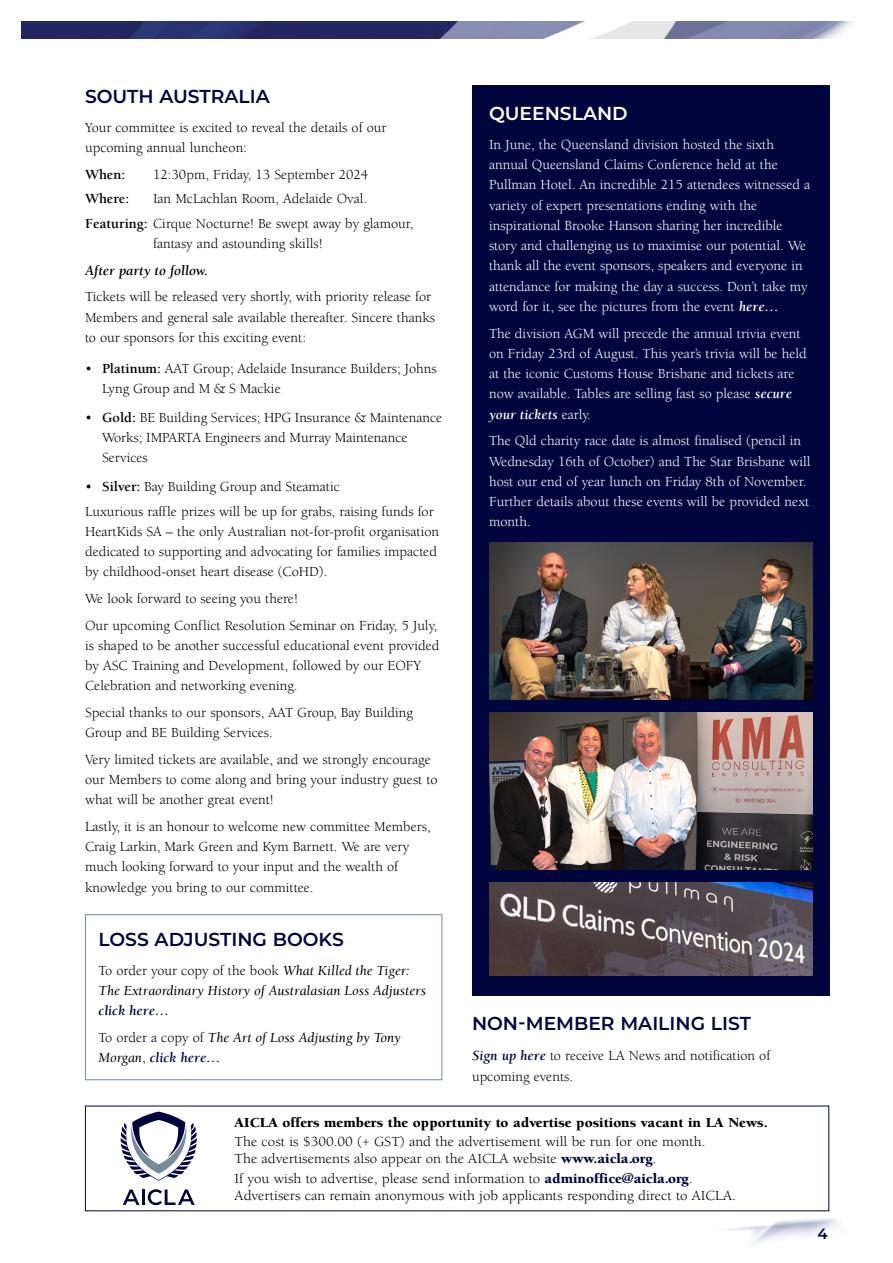
<style>
.page{position:relative;width:893px;height:1263px;background:#fff}
.page>*{position:absolute;margin:0;border:0;box-sizing:border-box;transform-origin:0 0}
.t1{font:600 18.75px "Montserrat";color:#00053e}
.t2{font:600 18.75px "Montserrat";color:#fff}
.t3{font:600 15px "Montserrat";color:#00053e}
.t4{font:14.25px/20.2px "Berkeley Pro";color:#000}
.t5{font:14.25px/20.2px "Berkeley Pro";color:#fff}
.t6{font:14.25px/17.2px "Berkeley Pro";color:#000;scale:1.04 1}
.t7{font:italic 14.25px/20.2px "Berkeley Pro";color:#000}
.t8{font:900 14.25px "Berkeley Pro";color:#000;scale:1.04 1}
.t9{font:italic 700 14.25px "Berkeley Pro";color:#000}
.t10{font:italic 700 14.25px "Berkeley Pro";color:#00053e}
.t11{font:700 14.25px "Berkeley Pro";color:#000}
.s1{font-weight:700}
.s2{font-style:normal}
.s3{font-weight:700;color:#00053e}
.s4{font-weight:400;color:#000}
.s5{font-weight:400;font-style:normal;color:#000}
.s6{font-weight:700;font-style:italic}
.s7{font-weight:700;font-style:italic;color:#00053e}
.s8{font-weight:900;color:#00053e}
</style>
<div class="page">
<img style="left:728px;top:1218px;width:109px;height:27px">
<img style="left:21px;top:21px;width:832px;height:17px">
<svg style="left:123px;top:1189px;width:16px;height:16px"></svg>
<hr style="left:142px;top:1189px;width:3px;height:16px;background:#00053e">
<svg style="left:148px;top:1189px;width:47px;height:16px"></svg>
<svg style="left:121px;top:1111px;width:76px;height:69px"></svg>
<div style="left:472px;top:85px;width:357px;height:910px;background:#00053e"></div>
<img style="left:489px;top:882px;width:323px;height:94px">
<img style="left:489px;top:542px;width:323px;height:157px">
<img style="left:489px;top:712px;width:323px;height:158px">
<div style="left:85px;top:914px;width:357px;height:166px;border:1px solid #768d99"></div>
<h1 class="t1" style="left:85px;top:83px;width:186px">SOUTH AUSTRALIA</h1>
<p class="t4" style="left:85px;top:117px;width:303px">Your committee is excited to reveal the details of our upcoming annual luncheon:</p>
<p class="t11" style="left:85px;top:166px;width:42px">When:</p>
<p class="t4" style="left:153px;top:164px;width:217px">12:30pm, Friday, 13 September 2024</p>
<p class="t11" style="left:85px;top:191px;width:46px">Where:</p>
<p class="t4" style="left:85px;top:187px;width:330px;line-height:24.5px;text-indent:68px">Ian McLachlan Room, Adelaide Oval.<br><span class="s1">Featuring:</span> Cirque Nocturne! Be swept away by glamour,</p>
<p class="t4" style="left:153px;top:234px;width:171px">fantasy and astounding skills!</p>
<p class="t9" style="left:85px;top:262px;width:125px">After party to follow.</p>
<p class="t4" style="left:85px;top:287px;width:352px">Tickets will be released very shortly, with priority release for<br>Members and general sale available thereafter. Sincere thanks to our sponsors for this exciting event:</p>
<p class="t4" style="left:102px;top:358px;width:336px;text-indent:-17px">• <span class="s1">Platinum:</span> AAT Group; Adelaide Insurance Builders; Johns<br>Lyng Group and M &amp; S Mackie</p>
<p class="t4" style="left:102px;top:407px;width:342px;text-indent:-17px">• <span class="s1">Gold:</span> BE Building Services; HPG Insurance &amp; Maintenance<br>Works; IMPARTA Engineers and Murray Maintenance<br>Services</p>
<p class="t4" style="left:85px;top:474px;width:350px;line-height:24.5px">• <span class="s1">Silver:</span> Bay Building Group and Steamatic<br>Luxurious raffle prizes will be up for grabs, raising funds for</p>
<p class="t4" style="left:85px;top:521px;width:356px">HeartKids SA – the only Australian not-for-profit organisation dedicated to supporting and advocating for families impacted by childhood-onset heart disease (CoHD).</p>
<p class="t4" style="left:85px;top:585px;width:354px;line-height:26.7px">We look forward to seeing you there!<br>Our upcoming Conflict Resolution Seminar on Friday, 5 July,</p>
<p class="t4" style="left:85px;top:635px;width:356px">is shaped to be another successful educational event provided by ASC Training and Development, followed by our EOFY<br>Celebration and networking evening.</p>
<p class="t4" style="left:85px;top:702px;width:330px">Special thanks to our sponsors, AAT Group, Bay Building<br>Group and BE Building Services.</p>
<p class="t4" style="left:85px;top:749px;width:354px">Very limited tickets are available, and we strongly encourage our Members to come along and bring your industry guest to what will be another great event!</p>
<p class="t4" style="left:85px;top:816px;width:347px">Lastly, it is an honour to welcome new committee Members, Craig Larkin, Mark Green and Kym Barnett. We are very much looking forward to your input and the wealth of knowledge you bring to our committee.</p>
<h1 class="t1" style="left:99px;top:926px;width:247px">LOSS ADJUSTING BOOKS</h1>
<p class="t7" style="left:99px;top:960px;width:329px"><span class="s2">To order your copy of the book</span> What Killed the Tiger:<br>The Extraordinary History of Australasian Loss Adjusters</p>
<p class="t7" style="left:99px;top:997px;width:304px;line-height:26.7px"><span class="s3">click here…<br></span><span class="s2">To order a copy of</span> The Art of Loss Adjusting by Tony</p>
<p class="t10" style="left:99px;top:1049px;width:124px"><span class="s4">Morgan</span><span class="s5">,</span> click here…</p>
<h1 class="t2" style="left:489px;top:100px;width:140px">QUEENSLAND</h1>
<p class="t5" style="left:489px;top:134px;width:323px">In June, the Queensland division hosted the sixth annual Queensland Claims Conference held at the Pullman Hotel. An incredible 215 attendees witnessed a variety of expert presentations ending with the inspirational Brooke Hanson sharing her incredible story and challenging us to maximise our potential. We thank all the event sponsors, speakers and everyone in attendance for making the day a success. Don’t take my word for it, see the pictures from the event <span class="s6">here…</span></p>
<p class="t5" style="left:489px;top:323px;width:319px">The division AGM will precede the annual trivia event on Friday 23rd of August. This year’s trivia will be held at the iconic Customs House Brisbane and tickets are now available. Tables are selling fast so please <span class="s6">secure your tickets</span> early.</p>
<p class="t5" style="left:489px;top:431px;width:323px">The Qld charity race date is almost finalised (pencil in Wednesday 16th of October) and The Star Brisbane will host our end of year lunch on Friday 8th of November.<br>Further details about these events will be provided next month.</p>
<h1 class="t1" style="left:472px;top:1010px;width:280px">NON-MEMBER MAILING LIST</h1>
<p class="t4" style="left:472px;top:1045px;width:300px;line-height:21px"><span class="s7">Sign up here</span> to receive LA News and notification of upcoming events.</p>
<p class="t8" style="left:235px;top:1114px;width:514px">AICLA offers members the opportunity to advertise positions vacant in LA News.</p>
<p class="t6" style="left:235px;top:1133px;width:454px">The cost is $300.00 (+ GST) and the advertisement will be run for one month.<br>The advertisements also appear on the AICLA website <span class="s8">www.aicla.org</span>.</p>
<p class="t6" style="left:235px;top:1170px;width:484px">If you wish to advertise, please send information to <span class="s8">adminoffice@aicla.org</span>.<br>Advertisers can remain anonymous with job applicants responding direct to AICLA.</p>
<p class="t3" style="left:817px;top:1223px;width:12px">4</p>
</div>
